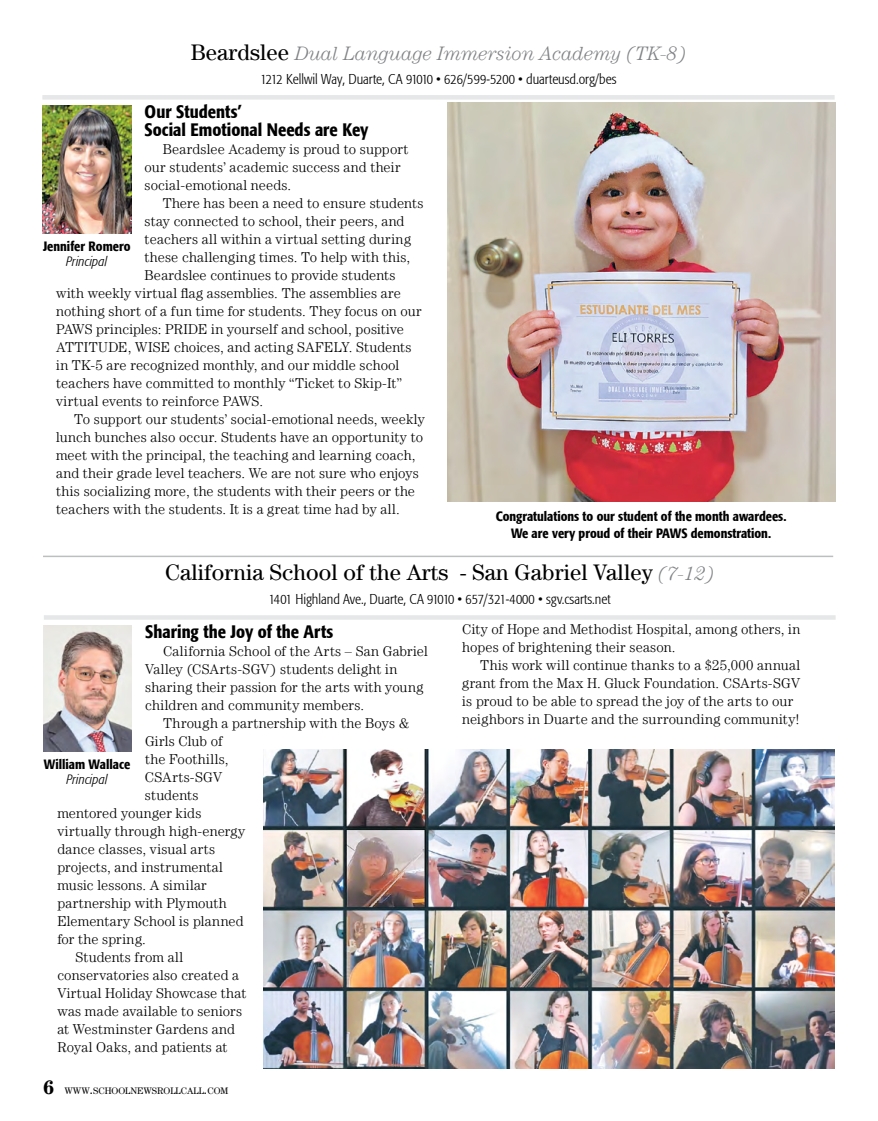
<style>
.page{position:relative;width:878px;height:1121px;background:#fff}
.page>*{position:absolute;margin:0;border:0;box-sizing:border-box;transform-origin:0 0}
.t1{font:22.5px "Century LT";letter-spacing:.005em;color:#000}
.t2{font:italic 300 19.5px "Century LT";letter-spacing:-.005em;color:#808285}
.t3{font:500 condensed 18px/18px "Formata";color:#000}
.t4{font:300 14.25px/18px "Century LT";letter-spacing:.01em;color:#000}
.t5{font:300 condensed 14.25px "Formata";color:#000}
.t6{font:300 14.25px "Century LT";letter-spacing:.035em;color:#000}
.t7{font:500 condensed 13.5px/16.5px "Formata";color:#000;text-align:center}
.t8{font:italic 300 condensed 13.5px "Formata";letter-spacing:.005em;color:#000}
.t9{font:9.45px "Century LT";color:#000}
.s1{font-weight:400;font-style:normal;font-size:22.5px;color:#000}
.s2{font-weight:300;font-style:italic;font-size:19.5px;color:#808285}
.s3{font-weight:700;font-size:19.5px}
.s4{font-size:13.5px}
</style>
<div class="page">
<img style="left:43px;top:105px;width:88px;height:128px">
<div style="left:42px;top:95px;width:792px;height:5px;background:#e6e7e8"></div>
<img style="left:448px;top:102px;width:387px;height:400px">
<hr style="left:43px;top:555px;width:790px;height:2px;background:#bcbec0">
<hr style="left:44px;top:615px;width:791px;height:4px;background:#e6e7e8">
<img style="left:263px;top:749px;width:571px;height:319px">
<img style="left:43px;top:625px;width:89px;height:126px">
<h2 class="t2" style="left:191px;top:43px;width:497px"><span class="s1">Beardslee</span> Dual Language Immersion Academy (TK-8)</h2>
<p class="t5" style="left:260px;top:71px;width:357px">1212 Kellwil Way, Duarte, CA 91010 • 626/599-5200 • duarteusd.org/bes</p>
<p class="t3" style="left:145px;top:103px;width:225px">Our Students’<br>Social Emotional Needs are Key</p>
<p class="t4" style="left:145px;top:140px;width:265px;text-indent:18px">Beardslee Academy is proud to support our students’ academic success and their social-emotional needs.</p>
<p class="t4" style="left:163px;top:194px;width:262px">There has been a need to ensure students</p>
<p class="t4" style="left:145px;top:212px;width:261px">stay connected to school, their peers, and</p>
<p class="t4" style="left:145px;top:230px;width:268px">teachers all within a virtual setting during</p>
<p class="t4" style="left:145px;top:248px;width:267px">these challenging times. To help with this,</p>
<p class="t4" style="left:145px;top:266px;width:252px">Beardslee continues to provide students</p>
<p class="t4" style="left:56px;top:284px;width:346px">with weekly virtual flag assemblies. The assemblies are</p>
<p class="t4" style="left:56px;top:302px;width:367px">nothing short of a fun time for students. They focus on our</p>
<p class="t4" style="left:56px;top:320px;width:349px">PAWS principles: PRIDE in yourself and school, positive</p>
<p class="t4" style="left:56px;top:338px;width:357px">ATTITUDE, WISE choices, and acting SAFELY. Students</p>
<p class="t4" style="left:56px;top:356px;width:344px">in TK-5 are recognized monthly, and our middle school</p>
<p class="t4" style="left:56px;top:374px;width:347px">teachers have committed to monthly “Ticket to Skip-It”</p>
<p class="t4" style="left:56px;top:392px;width:208px">virtual events to reinforce PAWS.</p>
<p class="t4" style="left:74px;top:410px;width:352px">To support our students’ social-emotional needs, weekly</p>
<p class="t4" style="left:56px;top:428px;width:368px">lunch bunches also occur. Students have an opportunity to</p>
<p class="t4" style="left:56px;top:446px;width:361px">meet with the principal, the teaching and learning coach,</p>
<p class="t4" style="left:56px;top:464px;width:364px">and their grade level teachers. We are not sure who enjoys</p>
<p class="t4" style="left:56px;top:482px;width:360px">this socializing more, the students with their peers or the</p>
<p class="t4" style="left:56px;top:500px;width:345px">teachers with the students. It is a great time had by all.</p>
<p class="t7" style="left:43px;top:238px;width:89px">Jennifer Romero</p>
<p class="t8" style="left:66px;top:254px;width:42px">Principal</p>
<p class="t7" style="left:495px;top:508px;width:292px">Congratulations to our student of the month awardees.<br>We are very proud of their PAWS demonstration.</p>
<h1 class="t1" style="left:165px;top:559px;width:551px">California School of the Arts - San Gabriel Valley <span class="s2">(7-12)</span></h1>
<p class="t5" style="left:269px;top:591px;width:343px">1401 Highland Ave., Duarte, CA 91010 • 657/321-4000 • sgv.csarts.net</p>
<p class="t3" style="left:145px;top:623px;width:190px">Sharing the Joy of the Arts</p>
<p class="t4" style="left:145px;top:642px;width:284px;text-indent:18px">California School of the Arts – San Gabriel Valley (CSArts-SGV) students delight in sharing their passion for the arts with young children and community members.</p>
<p class="t4" style="left:163px;top:714px;width:247px">Through a partnership with the Boys &amp;</p>
<p class="t4" style="left:145px;top:732px;width:79px">Girls Club of</p>
<p class="t4" style="left:145px;top:750px;width:85px">the Foothills,</p>
<p class="t4" style="left:145px;top:768px;width:79px">CSArts-SGV</p>
<p class="t4" style="left:145px;top:786px;width:55px">students</p>
<p class="t4" style="left:57px;top:804px;width:146px">mentored younger kids</p>
<p class="t6" style="left:57px;top:823px;width:189px">virtually through high-energy</p>
<p class="t4" style="left:57px;top:840px;width:159px">dance classes, visual arts</p>
<p class="t4" style="left:57px;top:858px;width:167px">projects, and instrumental</p>
<p class="t4" style="left:57px;top:876px;width:151px">music lessons. A similar</p>
<p class="t4" style="left:57px;top:894px;width:171px">partnership with Plymouth</p>
<p class="t4" style="left:57px;top:912px;width:188px">Elementary School is planned</p>
<p class="t4" style="left:57px;top:930px;width:90px">for the spring.</p>
<p class="t4" style="left:75px;top:948px;width:109px">Students from all</p>
<p class="t4" style="left:57px;top:966px;width:183px">conservatories also created a</p>
<p class="t4" style="left:57px;top:984px;width:190px">Virtual Holiday Showcase that</p>
<p class="t4" style="left:57px;top:1002px;width:186px">was made available to seniors</p>
<p class="t4" style="left:57px;top:1020px;width:179px">at Westminster Gardens and</p>
<p class="t4" style="left:57px;top:1038px;width:172px">Royal Oaks, and patients at</p>
<p class="t7" style="left:44px;top:756px;width:88px">William Wallace</p>
<p class="t8" style="left:67px;top:771px;width:42px">Principal</p>
<p class="t9" style="left:43px;top:1085px;width:187px"><span class="s3">6</span> WWW<span class="s4">.</span>SCHOOLNEWSROLLCALL<span class="s4">.</span>COM</p>
<p class="t4" style="left:462px;top:620px;width:339px">City of Hope and Methodist Hospital, among others, in hopes of brightening their season.</p>
<p class="t4" style="left:462px;top:656px;width:339px;text-indent:18px">This work will continue thanks to a $25,000 annual grant from the Max H. Gluck Foundation. CSArts-SGV is proud to be able to spread the joy of the arts to our neighbors in Duarte and the surrounding community!</p>
</div>
